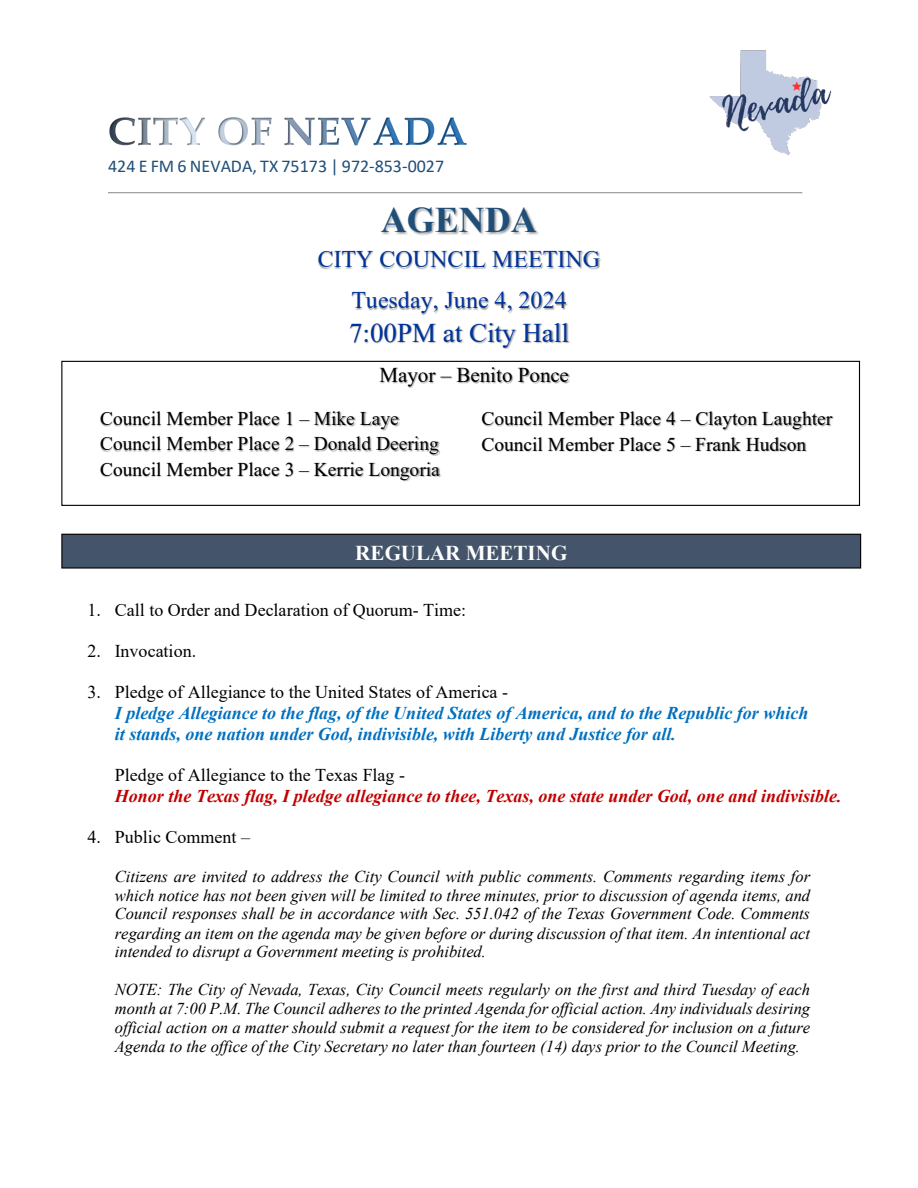
<style>
.page{position:relative;width:918px;height:1188px;background:#fff}
.page>*{position:absolute;margin:0;border:0;box-sizing:border-box;transform-origin:0 0}
.t1{font:700 36px "Times New Roman";color:#1f4e79}
.t2{font:27px "Times New Roman";color:#039}
.t3{font:24px "Times New Roman";color:#039}
.t4{font:21px "Times New Roman";letter-spacing:-.005em;color:#000}
.t5{font:700 21px "Times New Roman";color:#fff}
.t6{font:19.5px "Times New Roman";color:#000}
.t7{font:18px "Times New Roman";color:#000}
.t8{font:italic 700 18px/20.7px "Times New Roman";color:#0070c0}
.t9{font:italic 700 18px "Times New Roman";color:#c00000}
.t10{font:18px "Calibri";letter-spacing:.005em;color:#1f4e79}
.t11{font:italic 16.5px/18.9px "Times New Roman";color:#000;text-align:justify}
</style>
<div class="page">
<img style="left:109px;top:118px;width:316px;height:28px">
<img style="left:425px;top:117px;width:42px;height:29px">
<hr style="left:108px;top:192px;width:695px;height:1px;background:#a0a0a0">
<hr style="left:108px;top:193px;width:695px;height:1px;background:#e3e3e3">
<img style="left:382px;top:208px;width:157px;height:27px">
<img style="left:318px;top:251px;width:283px;height:19px">
<img style="left:352px;top:292px;width:216px;height:17px">
<img style="left:332px;top:309px;width:267px;height:52px">
<img style="left:709px;top:50px;width:123px;height:105px">
<div style="left:62px;top:534px;width:799px;height:34px;background:#44546a"></div>
<div style="left:61px;top:534px;width:800px;height:35px;border:1px solid #000"></div>
<img style="left:498px;top:411px;width:336px;height:16px">
<img style="left:498px;top:426px;width:331px;height:26px">
<img style="left:113px;top:411px;width:287px;height:15px">
<img style="left:100px;top:426px;width:340px;height:25px">
<img style="left:100px;top:451px;width:341px;height:31px">
<div style="left:61px;top:361px;width:799px;height:145px;border:1px solid #000"></div>
<img style="left:366px;top:362px;width:192px;height:26px">
<img style="left:558px;top:362px;width:119px;height:22px">
<img style="left:677px;top:362px;width:37px;height:1px">
<img style="left:100px;top:412px;width:13px;height:17px">
<img style="left:482px;top:412px;width:16px;height:40px">
<p class="t10" style="left:108px;top:154px;width:338px">424 E FM 6 NEVADA, TX 75173 | 972-853-0027</p>
<h3 class="t1" style="left:381px;top:194px;width:157px">AGENDA</h3>
<h4 class="t3" style="left:318px;top:243px;width:284px">CITY COUNCIL MEETING</h4>
<h4 class="t3" style="left:351px;top:283px;width:217px">Tuesday, June 4, 2024</h4>
<h4 class="t2" style="left:349px;top:314px;width:221px">7:00PM at City Hall</h4>
<p class="t4" style="left:379px;top:360px;width:191px">Mayor – Benito Ponce</p>
<p class="t6" style="left:100px;top:405px;width:300px">Council Member Place 1 – Mike Laye</p>
<p class="t6" style="left:100px;top:430px;width:340px">Council Member Place 2 – Donald Deering</p>
<p class="t6" style="left:100px;top:455px;width:341px">Council Member Place 3 – Kerrie Longoria</p>
<p class="t6" style="left:482px;top:405px;width:352px">Council Member Place 4 – Clayton Laughter</p>
<p class="t6" style="left:482px;top:430px;width:326px">Council Member Place 5 – Frank Hudson</p>
<p class="t5" style="left:355px;top:538px;width:214px">REGULAR MEETING</p>
<p class="t7" style="left:88px;top:597px;width:380px">1. Call to Order and Declaration of Quorum- Time:</p>
<p class="t7" style="left:88px;top:638px;width:110px">2. Invocation.</p>
<p class="t7" style="left:88px;top:680px;width:422px">3. Pledge of Allegiance to the United States of America -</p>
<p class="t8" style="left:115px;top:702px;width:695px">I pledge Allegiance to the flag, of the United States of America, and to the Republic for which it stands, one nation under God, indivisible, with Liberty and Justice for all.</p>
<p class="t7" style="left:115px;top:762px;width:292px">Pledge of Allegiance to the Texas Flag -</p>
<p class="t9" style="left:115px;top:783px;width:728px">Honor the Texas flag, I pledge allegiance to thee, Texas, one state under God, one and indivisible.</p>
<p class="t7" style="left:88px;top:825px;width:164px">4. Public Comment –</p>
<p class="t11" style="left:115px;top:866px;width:697px">Citizens are invited to address the City Council with public comments. Comments regarding items for which notice has not been given will be limited to three minutes, prior to discussion of agenda items, and Council responses shall be in accordance with Sec. 551.042 of the Texas Government Code. Comments regarding an item on the agenda may be given before or during discussion of that item. An intentional act intended to disrupt a Government meeting is prohibited.</p>
<p class="t11" style="left:115px;top:980px;width:697px">NOTE: The City of Nevada, Texas, City Council meets regularly on the first and third Tuesday of each month at 7:00 P.M. The Council adheres to the printed Agenda for official action. Any individuals desiring official action on a matter should submit a request for the item to be considered for inclusion on a future Agenda to the office of the City Secretary no later than fourteen (14) days prior to the Council Meeting.</p>
</div>
